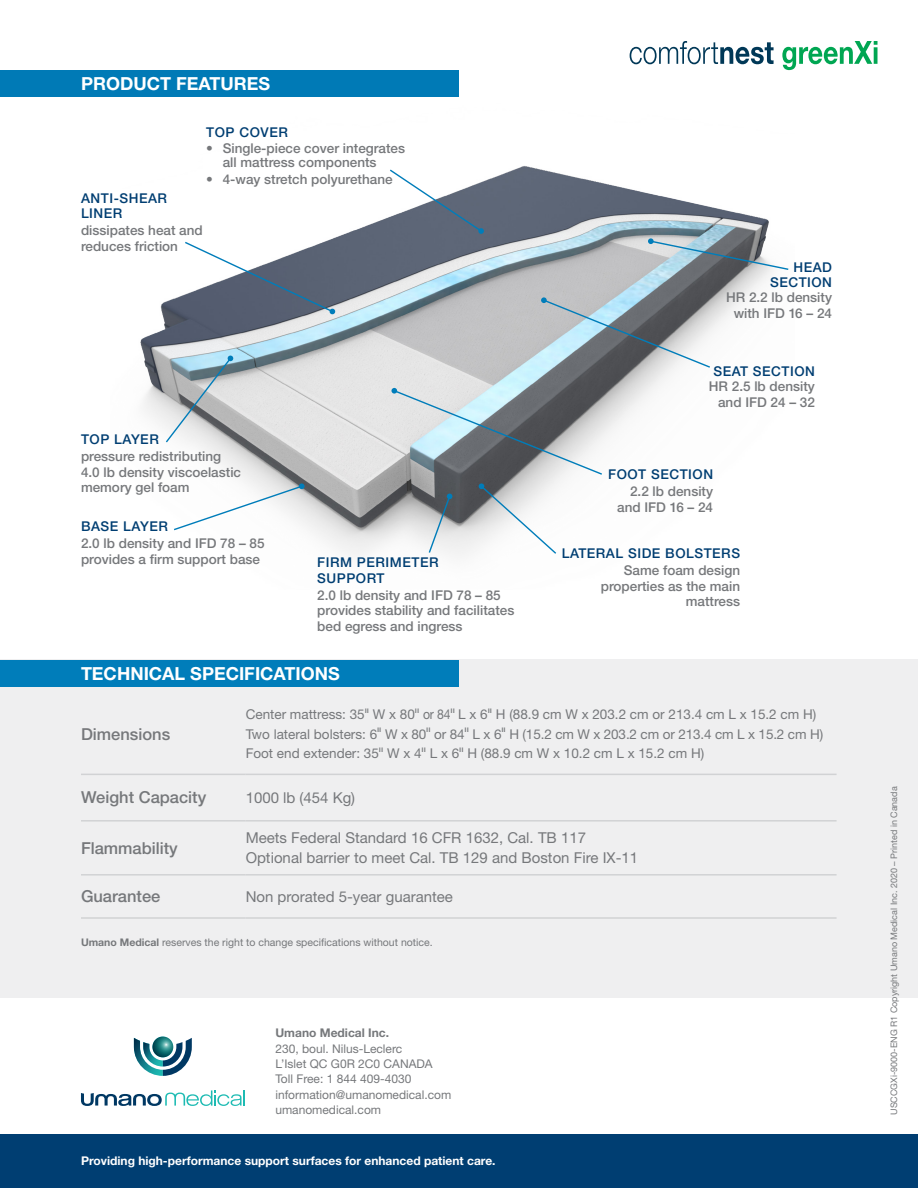
<style>
.page{position:relative;width:918px;height:1188px;background:#fff}
.page>*{position:absolute;margin:0;border:0;box-sizing:border-box;transform-origin:0 0}
.t1{font:700 18px "Helvetica Neue LT Std";color:#fff}
.t2{font:500 16.5px "Helvetica Neue LT Std";color:#76787b}
.t3{font:15px "Helvetica Neue LT Std";color:#76787b}
.t4{font:500 13.5px/15.6px "Helvetica Neue LT Std";color:#76787b}
.t5{font:13.5px "Helvetica Neue LT Std";color:#76787b}
.t6{font:500 13.5px/15.6px "Helvetica Neue LT Std";letter-spacing:.04em;color:#003e72}
.t7{font:13.5px "Helvetica Neue LT Std";color:#76787b;scale:.91 1}
.t8{font:12px/15px "Helvetica Neue LT Std";color:#76787b}
.t9{font:700 12px "Helvetica Neue LT Std";color:#fff}
.t10{font:700 12px "Helvetica Neue LT Std";color:#76787b}
.t11{font:10.5px "Helvetica Neue LT Std";color:#76787b}
.t12{font:9px "Helvetica Neue LT Std";color:#76787b}
.t13{font:500 6.3px "Helvetica Neue LT Std";color:#76787b;scale:1.25 1}
.s1{color:#003e72}
.s2{font-weight:700}
</style>
<div class="page">
<div style="left:0;top:660px;width:918px;height:338px;background:#efeff0"></div>
<div style="left:0;top:1134px;width:918px;height:54px;background:#003e72"></div>
<div style="left:0;top:70px;width:459px;height:27px;background:#007ab6"></div>
<div style="left:0;top:660px;width:459px;height:27px;background:#007dba"></div>
<img style="left:140px;top:166px;width:633px;height:390px">
<hr style="left:81px;top:774px;width:165px;height:1px;background:#d1d2d4">
<hr style="left:246px;top:774px;width:591px;height:1px;background:#d1d2d4">
<hr style="left:81px;top:820px;width:165px;height:2px;background:#d1d2d4">
<hr style="left:246px;top:820px;width:591px;height:2px;background:#d1d2d4">
<hr style="left:81px;top:874px;width:165px;height:2px;background:#d1d2d4">
<hr style="left:246px;top:874px;width:591px;height:2px;background:#d1d2d4">
<hr style="left:81px;top:917px;width:165px;height:2px;background:#d1d2d4">
<hr style="left:246px;top:917px;width:591px;height:2px;background:#d1d2d4">
<svg style="left:630px;top:41px;width:144px;height:23px"></svg>
<svg style="left:782px;top:41px;width:96px;height:29px"></svg>
<svg style="left:134px;top:1037px;width:58px;height:39px"></svg>
<svg style="left:81px;top:1090px;width:164px;height:16px"></svg>
<svg style="left:388px;top:168px;width:96px;height:66px"></svg>
<svg style="left:183px;top:241px;width:153px;height:74px"></svg>
<svg style="left:164px;top:356px;width:69px;height:88px"></svg>
<svg style="left:428px;top:494px;width:24px;height:60px"></svg>
<svg style="left:172px;top:483px;width:133px;height:48px"></svg>
<svg style="left:479px;top:483px;width:79px;height:72px"></svg>
<svg style="left:392px;top:388px;width:212px;height:88px"></svg>
<svg style="left:648px;top:238px;width:141px;height:33px"></svg>
<svg style="left:541px;top:297px;width:171px;height:72px"></svg>
<p class="t1" style="left:81px;top:73px;width:191px">PRODUCT FEATURES</p>
<p class="t6" style="left:206px;top:124px;width:83px">TOP COVER</p>
<p class="t4" style="left:223px;top:142px;width:184px;line-height:13.5px;text-indent:-16px">• Single-piece cover integrates all mattress components</p>
<p class="t4" style="left:206px;top:171px;width:188px">• 4-way stretch polyurethane</p>
<p class="t6" style="left:81px;top:190px;width:88px">ANTI-SHEAR<br>LINER</p>
<p class="t4" style="left:81px;top:223px;width:123px">dissipates heat and reduces friction</p>
<p class="t6" style="left:81px;top:431px;width:79px">TOP LAYER</p>
<p class="t4" style="left:81px;top:448px;width:162px">pressure redistributing<br>4.0 lb density viscoelastic memory gel foam</p>
<p class="t6" style="left:81px;top:519px;width:88px">BASE LAYER</p>
<p class="t4" style="left:81px;top:535px;width:185px">2.0 lb density and IFD 78 – 85 provides a firm support base</p>
<p class="t6" style="left:317px;top:555px;width:123px">FIRM PERIMETER<br>SUPPORT</p>
<p class="t4" style="left:317px;top:587px;width:199px">2.0 lb density and IFD 78 – 85 provides stability and facilitates bed egress and ingress</p>
<p class="t1" style="left:81px;top:662px;width:260px">TECHNICAL SPECIFICATIONS</p>
<p class="t4" style="left:726px;top:259px;width:108px;text-align:right"><span class="s1">HEAD<br>SECTION<br></span>HR 2.2 lb density with IFD 16 – 24</p>
<p class="t4" style="left:709px;top:364px;width:108px;text-align:right"><span class="s1">SEAT SECTION<br></span>HR 2.5 lb density and IFD 24 – 32</p>
<p class="t6" style="left:608px;top:467px;width:106px">FOOT SECTION</p>
<p class="t4" style="left:617px;top:484px;width:97px;text-align:right">2.2 lb density and IFD 16 – 24</p>
<p class="t6" style="left:562px;top:546px;width:180px">LATERAL SIDE BOLSTERS</p>
<p class="t4" style="left:601px;top:562px;width:141px;text-align:right">Same foam design properties as the main mattress</p>
<p class="t2" style="left:81px;top:724px;width:91px">Dimensions</p>
<p class="t5" style="left:246px;top:706px;width:121px">Center mattress: 35</p>
<p class="t13" style="left:365px;top:707px;width:5px">II</p>
<p class="t5" style="left:373px;top:706px;width:44px">W x 80</p>
<p class="t13" style="left:415px;top:707px;width:5px">II</p>
<p class="t7" style="left:423px;top:706px;width:32px">or 84</p>
<p class="t13" style="left:451px;top:707px;width:5px">II</p>
<p class="t5" style="left:458px;top:706px;width:31px">L x 6</p>
<p class="t13" style="left:488px;top:707px;width:5px">II</p>
<p class="t5" style="left:496px;top:706px;width:322px">H (88.9 cm W x 203.2 cm or 213.4 cm L x 15.2 cm H)</p>
<p class="t5" style="left:246px;top:726px;width:133px">Two lateral bolsters: 6</p>
<p class="t13" style="left:377px;top:726px;width:5px">II</p>
<p class="t5" style="left:385px;top:726px;width:43px">W x 80</p>
<p class="t13" style="left:426px;top:726px;width:5px">II</p>
<p class="t5" style="left:434px;top:726px;width:32px">or 84</p>
<p class="t13" style="left:465px;top:726px;width:5px">II</p>
<p class="t5" style="left:473px;top:726px;width:30px">L x 6</p>
<p class="t13" style="left:501px;top:726px;width:5px">II</p>
<p class="t5" style="left:509px;top:726px;width:315px">H (15.2 cm W x 203.2 cm or 213.4 cm L x 15.2 cm H)</p>
<p class="t5" style="left:246px;top:745px;width:135px">Foot end extender: 35</p>
<p class="t13" style="left:379px;top:746px;width:5px">II</p>
<p class="t5" style="left:387px;top:745px;width:36px">W x 4</p>
<p class="t13" style="left:422px;top:746px;width:5px">II</p>
<p class="t5" style="left:430px;top:745px;width:31px">L x 6</p>
<p class="t13" style="left:459px;top:746px;width:5px">II</p>
<p class="t5" style="left:467px;top:745px;width:238px">H (88.9 cm W x 10.2 cm L x 15.2 cm H)</p>
<p class="t2" style="left:81px;top:788px;width:127px">Weight Capacity</p>
<p class="t3" style="left:246px;top:789px;width:111px">1000 lb (454 Kg)</p>
<p class="t2" style="left:81px;top:838px;width:98px">Flammability</p>
<p class="t3" style="left:246px;top:829px;width:342px">Meets Federal Standard 16 CFR 1632, Cal. TB 117</p>
<p class="t3" style="left:246px;top:849px;width:394px">Optional barrier to meet Cal. TB 129 and Boston Fire IX-11</p>
<p class="t2" style="left:81px;top:887px;width:81px">Guarantee</p>
<p class="t3" style="left:246px;top:887px;width:209px">Non prorated 5-year guarantee</p>
<p class="t11" style="left:81px;top:936px;width:353px"><span class="s2">Umano Medical</span> reserves the right to change specifications without notice.</p>
<p class="t10" style="left:275px;top:1025px;width:115px">Umano Medical Inc.</p>
<p class="t8" style="left:275px;top:1041px;width:128px">230, boul. Nilus-Leclerc</p>
<p class="t8" style="left:275px;top:1057px;width:159px">L’Islet QC G0R 2C0 CANADA<br>Toll Free: 1 844 409-4030</p>
<p class="t8" style="left:275px;top:1087px;width:177px">information@umanomedical.com umanomedical.com</p>
<p class="t9" style="left:81px;top:1154px;width:416px">Providing high-performance support surfaces for enhanced patient care.</p>
<p class="t12" style="left:889px;top:1115px;width:330px;rotate:-90deg">USCCGXi-9000-ENG R1 Copyright Umano Medical Inc. 2020 – Printed in Canada</p>
</div>
